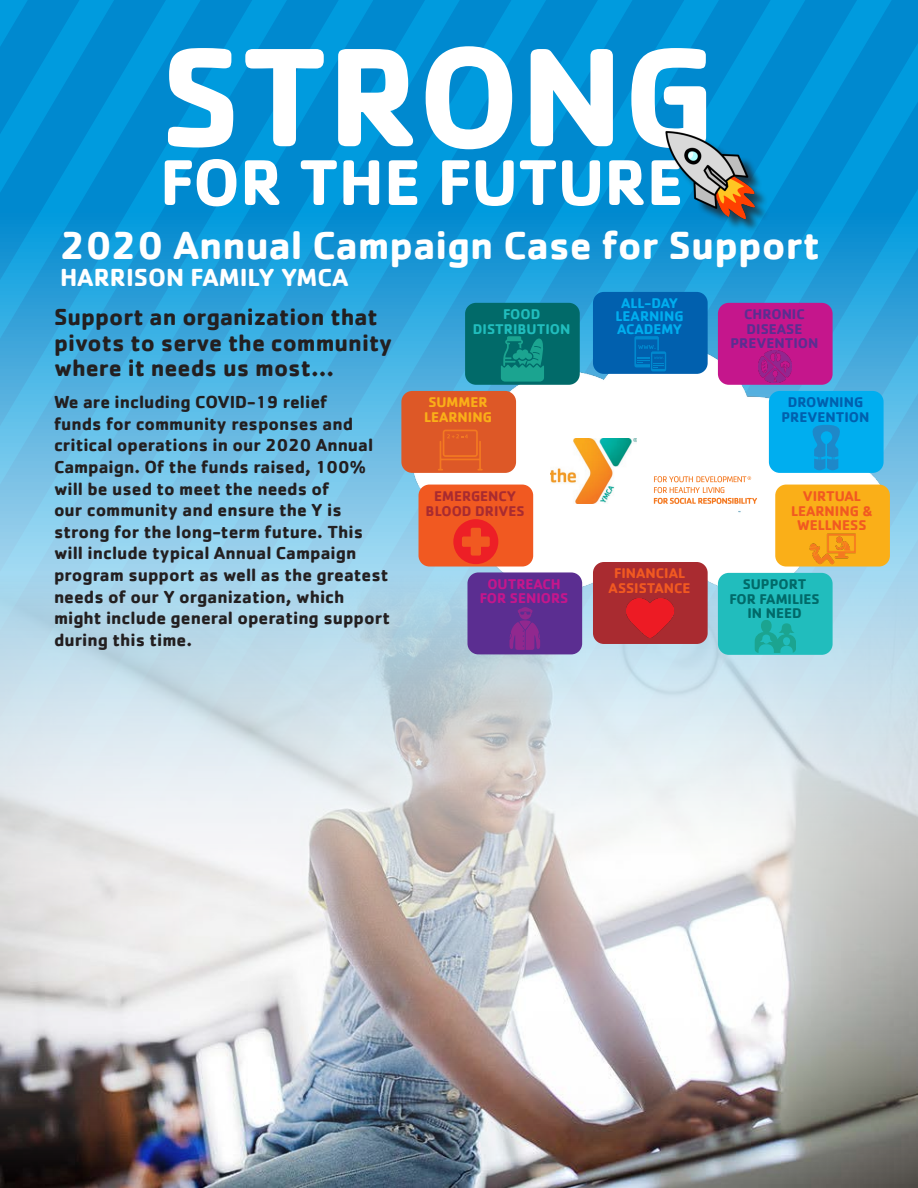
<style>
.page{position:relative;width:918px;height:1188px;background:#fff}
.page>*{position:absolute;margin:0;border:0;box-sizing:border-box;transform-origin:0 0}
._01a_Benefit_Stateme{font:700 145.5px "Cachet";color:#fff}
._01a_Benefit_Stateme-2{font:700 66.9px "Cachet";color:#fff}
._03b_Subhead_after_b{font:700 40.5px "Cachet";color:#fff}
._03b_Subhead_after_b-2{font:700 25.5px "Cachet";color:#fff}
._01a_Benefit_Stateme-3{font:700 24px/25.5px "Cachet";color:#231f20}
._01a_Benefit_Stateme-4{font:700 18px/21.6px "Cachet";color:#231f20}
._01a_Benefit_Stateme-5{font:700 14.55px/14.5px "Cachet";color:#f15921;text-align:center}
._01a_Benefit_Stateme-6{font:700 14.55px/14.5px "Cachet";color:#5b2e91;text-align:center}
._01a_Benefit_Stateme-7{font:700 14.55px/14.5px "Cachet";color:#016a69;text-align:center}
._01a_Benefit_Stateme-8{font:700 14.55px/12.8px "Cachet";color:#00aeef;text-align:center}
._01a_Benefit_Stateme-9{font:700 14.55px/14.5px "Cachet";color:#a92b30;text-align:center}
._01a_Benefit_Stateme-10{font:700 14.55px/14.5px "Cachet";color:#c5168c;text-align:center}
._01a_Benefit_Stateme-11{font:700 14.55px/14.5px "Cachet";color:#0160ae;text-align:center}
._01a_Benefit_Stateme-12{font:700 14.55px/14.5px "Cachet";color:#21bdbd;text-align:center}
._01a_Benefit_Stateme-13{font:700 14.55px/14.5px "Cachet";color:#faaf18}
</style>
<div class="page">
<svg style="left:0;top:0;width:36px;height:576px;background:#35a6dd"></svg>
<svg style="left:36px;top:0;width:85px;height:576px;background:#35a7dd"></svg>
<svg style="left:121px;top:0;width:85px;height:576px;background:#35a7dd"></svg>
<svg style="left:206px;top:0;width:85px;height:576px;background:#35a7dd"></svg>
<svg style="left:291px;top:0;width:85px;height:576px;background:#35a7dd"></svg>
<svg style="left:376px;top:0;width:85px;height:576px;background:#1d9cd9"></svg>
<svg style="left:461px;top:0;width:85px;height:272px;background:#0391d5"></svg>
<svg style="left:546px;top:0;width:85px;height:272px;background:#0391d5"></svg>
<svg style="left:631px;top:0;width:85px;height:272px;background:#0391d5"></svg>
<svg style="left:716px;top:0;width:85px;height:272px;background:#0392d5"></svg>
<svg style="left:801px;top:0;width:85px;height:272px;background:#0391d5"></svg>
<svg style="left:886px;top:0;width:32px;height:576px;background:#32a5dc"></svg>
<div style="left:669px;top:133px;width:100px;height:100px;background:#231f20;opacity:.75"></div>
<img style="left:664px;top:126px;width:94px;height:94px">
<img style="left:0;top:576px;width:918px;height:612px">
<img style="left:406px;top:272px;width:484px;height:336px">
<div style="left:593px;top:292px;width:115px;height:82px;background:#0160ae;border-radius:11px"></div>
<div style="left:465px;top:303px;width:115px;height:82px;background:#016a69;border-radius:11px"></div>
<div style="left:467px;top:572px;width:115px;height:82px;background:#5b2e91;border-radius:11px"></div>
<div style="left:775px;top:485px;width:115px;height:82px;background:#faaf18;border-radius:11px"></div>
<div style="left:718px;top:303px;width:115px;height:82px;background:#c5168c;border-radius:11px"></div>
<div style="left:718px;top:573px;width:115px;height:82px;background:#21bdbd;border-radius:11px"></div>
<div style="left:593px;top:562px;width:115px;height:82px;background:#a92b30;border-radius:11px"></div>
<div style="left:769px;top:391px;width:115px;height:82px;background:#00aeef;border-radius:11px"></div>
<div style="left:419px;top:485px;width:114px;height:82px;background:#f15921;border-radius:11px"></div>
<div style="left:401px;top:391px;width:115px;height:82px;background:#dd5827;border-radius:11px"></div>
<svg style="left:501px;top:336px;width:43px;height:46px"></svg>
<svg style="left:509px;top:607px;width:31px;height:43px"></svg>
<img style="left:627px;top:598px;width:47px;height:40px">
<svg style="left:438px;top:430px;width:45px;height:41px"></svg>
<svg style="left:754px;top:620px;width:42px;height:33px"></svg>
<svg style="left:813px;top:425px;width:27px;height:45px"></svg>
<img style="left:759px;top:350px;width:33px;height:33px">
<svg style="left:453px;top:519px;width:45px;height:45px"></svg>
<img style="left:809px;top:533px;width:47px;height:32px">
<img style="left:551px;top:438px;width:86px;height:66px">
<svg style="left:654px;top:476px;width:103px;height:28px"></svg>
<svg style="left:634px;top:336px;width:32px;height:35px"></svg>
<p class="_01a_Benefit_Stateme" style="left:160px;top:3px;width:557px">STRONG</p>
<p class="_01a_Benefit_Stateme-2" style="left:160px;top:139px;width:525px">FOR THE FUTURE</p>
<p class="_03b_Subhead_after_b" style="left:60px;top:219px;width:762px">2020 Annual Campaign Case for Support</p>
<p class="_03b_Subhead_after_b-2" style="left:60px;top:261px;width:290px">HARRISON FAMILY YMCA</p>
<p class="_01a_Benefit_Stateme-3" style="left:54px;top:303px;width:340px">Support an organization that pivots to serve the community where it needs us most...</p>
<p class="_01a_Benefit_Stateme-4" style="left:54px;top:391px;width:338px">We are including COVID-19 relief<br>funds for community responses and critical operations in our 2020 Annual Campaign. Of the funds raised, 100% will be used to meet the needs of<br>our community and ensure the Y is strong for the long-term future. This will include typical Annual Campaign program support as well as the greatest needs of our Y organization, which might include general operating support during this time.</p>
<p class="_01a_Benefit_Stateme-12" style="left:473px;top:307px;width:99px">FOOD<br>DISTRIBUTION</p>
<p class="_01a_Benefit_Stateme-13" style="left:424px;top:395px;width:69px">SUMMER<br>LEARNING</p>
<p class="_01a_Benefit_Stateme-9" style="left:426px;top:488px;width:100px">EMERGENCY<br>BLOOD DRIVES</p>
<p class="_01a_Benefit_Stateme-10" style="left:480px;top:576px;width:90px">OUTREACH<br>FOR SENIORS</p>
<p class="_01a_Benefit_Stateme-8" style="left:616px;top:297px;width:69px">ALL-DAY<br>LEARNING<br>ACADEMY</p>
<p class="_01a_Benefit_Stateme-5" style="left:609px;top:566px;width:83px">FINANCIAL<br>ASSISTANCE</p>
<p class="_01a_Benefit_Stateme-6" style="left:731px;top:307px;width:89px">CHRONIC<br>DISEASE<br>PREVENTION</p>
<p class="_01a_Benefit_Stateme-11" style="left:782px;top:395px;width:89px">DROWNING<br>PREVENTION</p>
<p class="_01a_Benefit_Stateme-5" style="left:791px;top:488px;width:83px">VIRTUAL<br>LEARNING &amp;<br>WELLNESS</p>
<p class="_01a_Benefit_Stateme-7" style="left:729px;top:577px;width:92px">SUPPORT<br>FOR FAMILIES<br>IN NEED</p>
</div>
